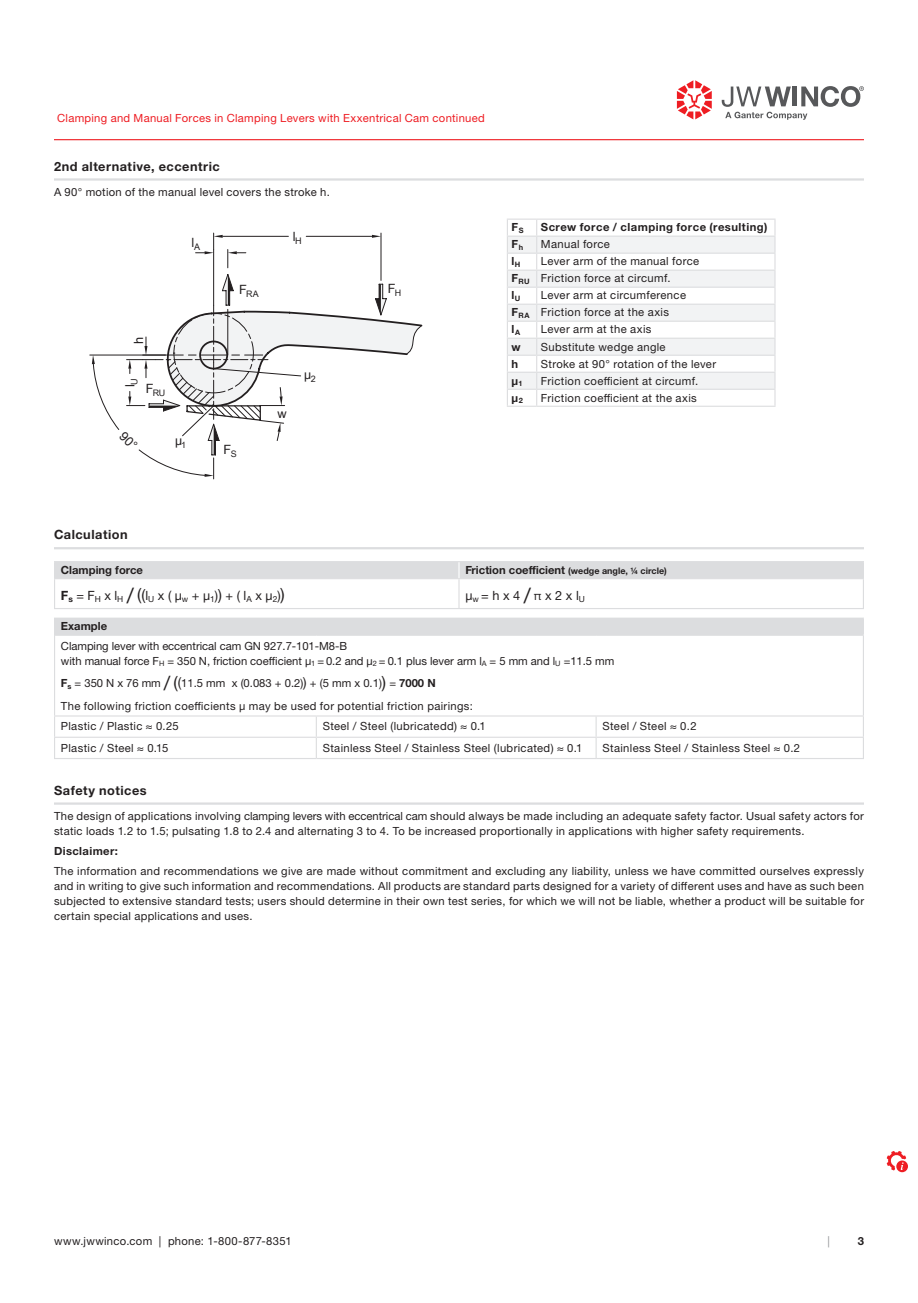
<style>
.page{position:relative;width:918px;height:1303px;background:#fff}
.page>*{position:absolute;margin:0;border:0;box-sizing:border-box;transform-origin:0 0}
.t1{font:700 12.75px "Helvetica Neue LTW1 G";letter-spacing:.04em;color:#231f20}
.t2{font:12.75px "Helvetica Neue LT Pro";color:#231f20}
.t3{font:12.75px "Arial Unicode MS";color:#231f20}
.t4{font:11.25px/15px "Helvetica Neue LTW1 G";letter-spacing:.03em;color:#231f20}
.t5{font:11.25px/15px "Helvetica Neue LT Pro";letter-spacing:-.005em;color:#231f20}
.t6{font:11.25px "Helvetica Neue LTW1 G";letter-spacing:.025em;color:#ee1d23}
.t7{font:700 11.25px "Helvetica Neue LTW1 G";letter-spacing:.035em;color:#231f20}
.t8{font:700 11.25px "Helvetica Neue LTW1 G";color:#231f20}
.t9{font:11.25px "Helvetica Neue LTW1 G";color:#939598}
.t10{font:700 9px "Helvetica Neue LTW1 G";color:#231f20}
.t11{font:9px "Arial Unicode MS";color:#231f20}
.s1{font-weight:700}
.s2{font-size:11.25px}
.s3{font-size:21px}
.s4{font-size:16.5px}
.s5{font-size:15px}
.s6{font-size:19.5px}
.s7{font-size:13.5px}
.s8{font-family:"Helvetica Neue LT Pro"}
</style>
<div class="page">
<hr style="left:54px;top:139px;width:810px;height:1px;background:#ee1d23">
<svg style="left:677px;top:80px;width:35px;height:39px"></svg>
<svg style="left:722px;top:86px;width:142px;height:34px"></svg>
<svg style="left:886px;top:1151px;width:22px;height:22px"></svg>
<hr style="left:54px;top:178px;width:810px;height:3px;background:#dcdddf">
<hr style="left:54px;top:547px;width:810px;height:2px;background:#dcdddf">
<div style="left:55px;top:618px;width:808px;height:17px;background:#dcdddf"></div>
<svg style="left:55px;top:716px;width:808px;height:42px"></svg>
<hr style="left:54px;top:636px;width:1px;height:79px;background:#dcdddf">
<hr style="left:863px;top:636px;width:1px;height:79px;background:#dcdddf">
<svg style="left:54px;top:619px;width:1px;height:16px"></svg>
<hr style="left:54px;top:618px;width:262px;height:1px;background:#dcdddf">
<hr style="left:596px;top:618px;width:268px;height:1px;background:#dcdddf">
<svg style="left:863px;top:619px;width:1px;height:16px"></svg>
<hr style="left:54px;top:635px;width:262px;height:1px;background:#dcdddf">
<hr style="left:316px;top:635px;width:280px;height:1px;background:#dcdddf">
<hr style="left:596px;top:635px;width:268px;height:1px;background:#dcdddf">
<hr style="left:54px;top:715px;width:262px;height:1px;background:#dcdddf">
<hr style="left:316px;top:715px;width:280px;height:1px;background:#dcdddf">
<hr style="left:596px;top:715px;width:268px;height:1px;background:#dcdddf">
<hr style="left:54px;top:737px;width:262px;height:1px;background:#dcdddf">
<svg style="left:54px;top:716px;width:1px;height:42px"></svg>
<hr style="left:316px;top:737px;width:280px;height:1px;background:#dcdddf">
<svg style="left:316px;top:716px;width:1px;height:42px"></svg>
<hr style="left:596px;top:737px;width:268px;height:1px;background:#dcdddf">
<svg style="left:596px;top:716px;width:1px;height:42px"></svg>
<svg style="left:863px;top:716px;width:1px;height:42px"></svg>
<hr style="left:54px;top:758px;width:262px;height:1px;background:#dcdddf">
<hr style="left:316px;top:758px;width:280px;height:1px;background:#dcdddf">
<hr style="left:596px;top:758px;width:268px;height:1px;background:#dcdddf">
<hr style="left:54px;top:802px;width:810px;height:3px;background:#dcdddf">
<hr style="left:507px;top:219px;width:30px;height:1px;background:#dcdddf">
<hr style="left:537px;top:219px;width:239px;height:1px;background:#dcdddf">
<svg style="left:507px;top:220px;width:269px;height:186px"></svg>
<hr style="left:507px;top:406px;width:30px;height:1px;background:#dcdddf">
<hr style="left:537px;top:406px;width:239px;height:1px;background:#dcdddf">
<hr style="left:213px;top:249px;width:1px;height:56px;background:#231f20">
<hr style="left:381px;top:233px;width:1px;height:47px;background:#231f20">
<hr style="left:223px;top:236px;width:65px;height:1px;background:#231f20">
<hr style="left:306px;top:236px;width:66px;height:1px;background:#231f20">
<svg style="left:196px;top:233px;width:50px;height:35px"></svg>
<svg style="left:372px;top:235px;width:9px;height:3px"></svg>
<hr style="left:90px;top:355px;width:75px;height:1px;background:#231f20">
<hr style="left:54px;top:608px;width:405px;height:1px;background:#dcdddf">
<hr style="left:459px;top:608px;width:405px;height:1px;background:#dcdddf">
<hr style="left:54px;top:561px;width:405px;height:1px;background:#dcdddf">
<hr style="left:459px;top:561px;width:405px;height:1px;background:#dcdddf">
<svg style="left:54px;top:562px;width:810px;height:46px"></svg>
<svg style="left:119px;top:274px;width:304px;height:205px"></svg>
<p class="t6" style="left:57px;top:111px;width:429px">Clamping and Manual Forces in Clamping Levers with Exxentrical Cam continued</p>
<p class="t1" style="left:54px;top:158px;width:167px">2nd alternative, eccentric</p>
<p class="t4" style="left:54px;top:184px;width:277px">A 90° motion of the manual level covers the stroke h.</p>
<p class="t3" style="left:191px;top:234px;width:10px">l<sub>A</sub></p>
<p class="t3" style="left:129px;top:344px;width:9px;rotate:-90deg">h</p>
<p class="t3" style="left:121px;top:387px;width:10px;rotate:-90deg">l<sub>U</sub></p>
<p class="t11" style="left:146px;top:386px;width:21px"><sup>F</sup>RU</p>
<p class="t3" style="left:175px;top:431px;width:13px">μ<sub>1</sub></p>
<p class="t11" style="left:239px;top:287px;width:21px"><sup>F</sup>RA</p>
<p class="t3" style="left:293px;top:227px;width:10px">l<sub>H</sub></p>
<p class="t3" style="left:224px;top:440px;width:15px">F<sub>S</sub></p>
<p class="t3" style="left:277px;top:404px;width:11px">w</p>
<p class="t3" style="left:304px;top:365px;width:13px">μ<sub>2</sub></p>
<p class="t1" style="left:54px;top:527px;width:75px">Calculation</p>
<p class="t3" style="left:388px;top:279px;width:15px">F<sub>H</sub></p>
<p class="t7" style="left:512px;top:220px;width:13px">F<sub>S</sub></p>
<p class="t7" style="left:541px;top:220px;width:228px">Screw force / clamping force (resulting)</p>
<p class="t7" style="left:512px;top:237px;width:13px">F<sub>h</sub></p>
<p class="t4" style="left:541px;top:237px;width:71px">Manual force</p>
<p class="t7" style="left:512px;top:254px;width:10px">l<sub>H</sub></p>
<p class="t4" style="left:512px;top:253px;width:189px;line-height:17px;text-indent:29px">Lever arm of the manual force<br><span class="s1">F</span><sub>RU</sub> Friction force at circumf.<br><span class="s1">l</span><sub>U</sub></p>
<p class="t4" style="left:512px;top:287px;width:176px;line-height:17px;text-indent:29px">Lever arm at circumference<br><span class="s1">F</span><sub>RA</sub> Friction force at the axis<br><span class="s1">l</span><sub>A</sub></p>
<p class="t4" style="left:541px;top:322px;width:112px">Lever arm at the axis</p>
<p class="t7" style="left:512px;top:340px;width:11px">w</p>
<p class="t4" style="left:541px;top:339px;width:126px">Substitute wedge angle</p>
<p class="t7" style="left:512px;top:357px;width:8px">h</p>
<p class="t4" style="left:541px;top:356px;width:177px">Stroke at 90° rotation of the lever</p>
<p class="t7" style="left:512px;top:374px;width:12px">µ<sub>1</sub></p>
<p class="t4" style="left:541px;top:373px;width:159px">Friction coefficient at circumf.</p>
<p class="t7" style="left:512px;top:391px;width:13px">µ<sub>2</sub></p>
<p class="t4" style="left:541px;top:390px;width:157px">Friction coefficient at the axis</p>
<p class="t8" style="left:61px;top:563px;width:84px">Clamping force</p>
<p class="t10" style="left:465px;top:565px;width:203px"><span class="s2">Friction coefficient</span> (wedge angle, ¼ circle)</p>
<p class="t2" style="left:61px;top:588px;width:225px"><span class="s1">F</span><sub>s</sub> = F<sub>H</sub> x l<sub>H</sub> <span class="s3">/</span> <span class="s4">(</span><span class="s5">(</span>l<sub>U</sub> x ( µ<sub>w</sub> + µ<sub>1</sub>)<span class="s5">)</span> + ( l<sub>A</sub> x µ<sub>2</sub>)<span class="s4">)</span></p>
<p class="t2" style="left:465px;top:588px;width:121px">μ<sub>w</sub> = h x 4 <span class="s3">/</span> π x 2 x l<sub>U</sub></p>
<p class="t8" style="left:61px;top:619px;width:48px">Example</p>
<p class="t5" style="left:61px;top:638px;width:555px">Clamping lever with eccentrical cam GN 927.7-101-M8-B<br>with manual force F<sub>H</sub> = 350 N, friction coefficient µ<sub>1</sub> = 0.2 and µ<sub>2</sub> = 0.1 plus lever arm l<sub>A</sub> = 5 mm and l<sub>U</sub> =11.5 mm</p>
<p class="t5" style="left:61px;top:675px;width:376px"><span class="s1">F</span><sub>s</sub> = 350 N x 76 mm <span class="s6">/</span> <span class="s4">(</span><span class="s7">(</span>11.5 mm x (0.083 + 0.2)<span class="s7">)</span> + (5 mm x 0.1)<span class="s4">)</span> = <span class="s1">7000 N</span></p>
<p class="t4" style="left:61px;top:695px;width:413px;line-height:20.9px">The following friction coefficients µ may be used for potential friction pairings:<br>Plastic / Plastic <span class="s8">≈</span> 0.25</p>
<p class="t4" style="left:323px;top:719px;width:165px">Steel / Steel (lubricatedd) <span class="s8">≈</span> 0.1</p>
<p class="t4" style="left:603px;top:719px;width:96px">Steel / Steel <span class="s8">≈</span> 0.2</p>
<p class="t4" style="left:61px;top:740px;width:109px">Plastic / Steel <span class="s8">≈</span> 0.15</p>
<p class="t4" style="left:323px;top:740px;width:261px">Stainless Steel / Stainless Steel (lubricated) <span class="s8">≈</span> 0.1</p>
<p class="t4" style="left:603px;top:740px;width:199px">Stainless Steel / Stainless Steel <span class="s8">≈</span> 0.2</p>
<p class="t1" style="left:54px;top:782px;width:94px">Safety notices</p>
<p class="t4" style="left:54px;top:808px;width:811px">The design of applications involving <span class="s8">clamping levers with eccentrical cam</span> should always be made including an adequate safety factor. Usual safety actors for static loads 1.2 to 1.5; pulsating 1.8 to 2.4 and alternating 3 to 4. To be increased proportionally in applications with higher safety requirements.</p>
<p class="t7" style="left:54px;top:844px;width:66px">Disclaimer:</p>
<p class="t4" style="left:54px;top:864px;width:812px;text-align:justify">The information and recommendations we give are made without commitment and excluding any liability, unless we have committed ourselves expressly and in writing to give such information and recommendations. All products are standard parts designed for a variety of different uses and have as such been subjected to extensive standard tests; users should determine in their own test series, for which we will not be liable, whether a product will be suitable for certain special applications and uses.</p>
<p class="t4" style="left:54px;top:1233px;width:239px">www.jwwinco.com | phone: 1-800-877-8351</p>
<p class="t9" style="left:827px;top:1234px;width:4px">|</p>
<p class="t7" style="left:858px;top:1234px;width:8px">3</p>
</div>
